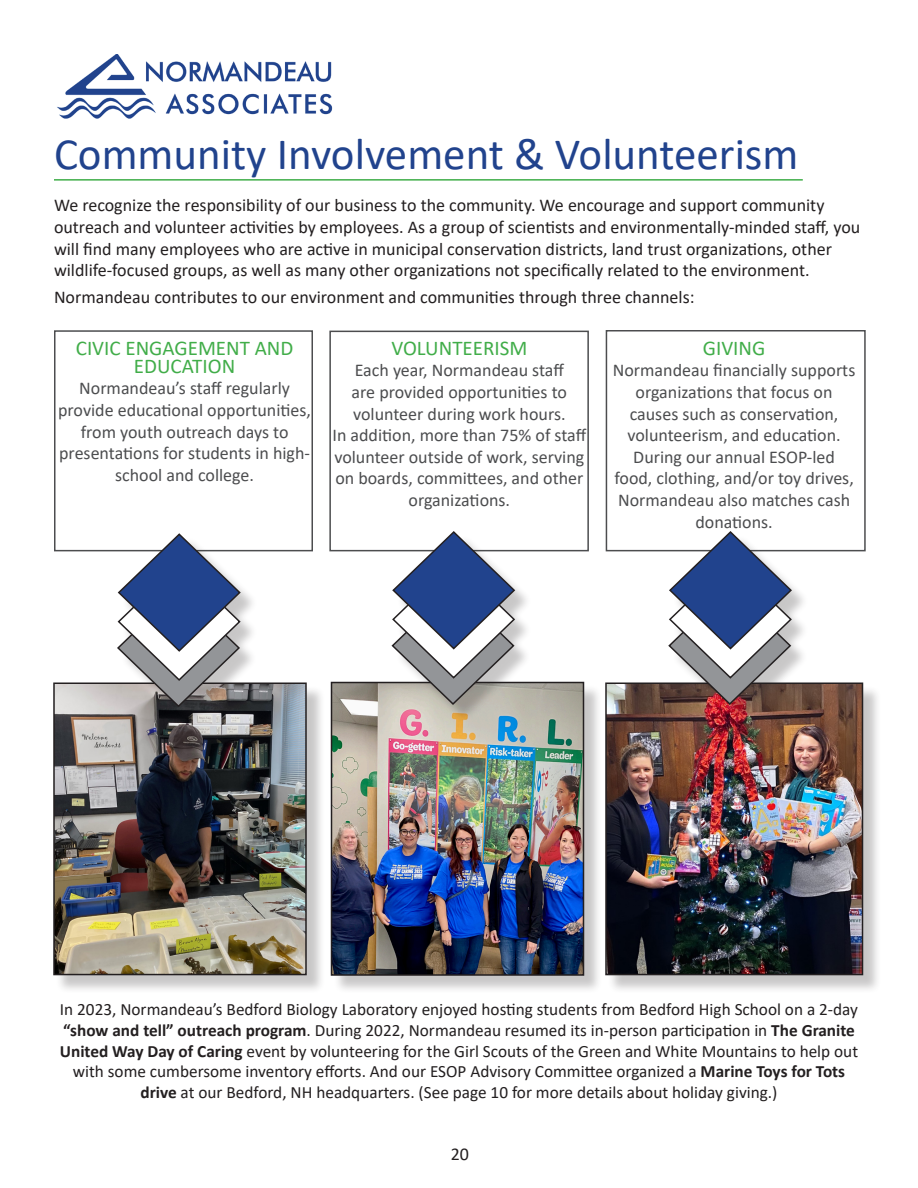
<style>
.page{position:relative;width:918px;height:1188px;background:#fff}
.page>*{position:absolute;margin:0;border:0;box-sizing:border-box;transform-origin:0 0}
.t1{font:45px "Calibri";color:#21438d}
.t2{font:21px/18px "Calibri";color:#41ad49;text-align:center}
.t3{font:18px/21.6px "Calibri";color:#4c4d4f;text-align:center}
.t4{font:18px/21.6px "Calibri";color:#231f20}
.t5{font:17.25px/20.7px "Calibri";color:#231f20;text-align:center}
.s1{font-weight:700}
</style>
<div class="page">
<div style="left:606px;top:330px;width:260px;height:221px;border:2px solid #4c4d4f"></div>
<div style="left:329px;top:331px;width:260px;height:220px;border:2px solid #4c4d4f"></div>
<div style="left:54px;top:330px;width:259px;height:221px;border:2px solid #4c4d4f"></div>
<img style="left:57px;top:54px;width:276px;height:64px">
<div style="left:608px;top:685px;width:274px;height:309px;background:#231f20;opacity:.25"></div>
<img style="left:608px;top:685px;width:252px;height:287px">
<div style="left:605px;top:682px;width:258px;height:293px;border:2px solid #231f20"></div>
<div style="left:333px;top:684px;width:270px;height:310px;background:#231f20;opacity:.25"></div>
<img style="left:334px;top:685px;width:247px;height:288px">
<div style="left:331px;top:682px;width:253px;height:294px;border:2px solid #231f20"></div>
<div style="left:56px;top:685px;width:270px;height:309px;background:#231f20;opacity:.25"></div>
<img style="left:56px;top:685px;width:248px;height:287px">
<div style="left:53px;top:682px;width:254px;height:293px;border:2px solid #231f20"></div>
<hr style="left:54px;top:179px;width:749px;height:2px;background:#40ae49">
<div style="left:120px;top:537px;width:138px;height:188px;background:#231f20;opacity:.25"></div>
<svg style="left:116px;top:533px;width:126px;height:175px"></svg>
<div style="left:395px;top:534px;width:138px;height:189px;background:#231f20;opacity:.25"></div>
<svg style="left:390px;top:531px;width:126px;height:175px"></svg>
<div style="left:672px;top:534px;width:137px;height:189px;background:#231f20;opacity:.25"></div>
<svg style="left:667px;top:531px;width:126px;height:175px"></svg>
<p class="t1" style="left:54px;top:123px;width:746px">Community Involvement &amp; Volunteerism</p>
<p class="t4" style="left:54px;top:194px;width:808px">We recognize the responsibility of our business to the community. We encourage and support community outreach and volunteer activities by employees. As a group of scientists and environmentally-minded staff, you will find many employees who are active in municipal conservation districts, land trust organizations, other wildlife-focused groups, as well as many other organizations not specifically related to the environment.</p>
<p class="t4" style="left:54px;top:286px;width:642px">Normandeau contributes to our environment and communities through three channels:</p>
<p class="t2" style="left:76px;top:338px;width:219px">CIVIC ENGAGEMENT AND<br>EDUCATION</p>
<p class="t3" style="left:58px;top:377px;width:254px">Normandeau’s staff regularly provide educational opportunities, from youth outreach days to presentations for students in high&shy;school and college.</p>
<p class="t2" style="left:391px;top:338px;width:137px">VOLUNTEERISM</p>
<p class="t3" style="left:352px;top:359px;width:217px;text-align:left">Each year, Normandeau staff are provided opportunities to volunteer during work hours.</p>
<p class="t3" style="left:333px;top:424px;width:255px">In addition, more than 75% of staff volunteer outside of work, serving on boards, committees, and other organizations.</p>
<p class="t2" style="left:703px;top:338px;width:64px">GIVING</p>
<p class="t3" style="left:613px;top:359px;width:244px">Normandeau financially supports organizations that focus on causes such as conservation, volunteerism, and education.</p>
<p class="t3" style="left:614px;top:446px;width:241px">During our annual ESOP-led food, clothing, and/or toy drives,<br>Normandeau also matches cash donations.</p>
<p class="t5" style="left:60px;top:999px;width:800px">In 2023, Normandeau’s Bedford Biology Laboratory enjoyed hosting students from Bedford High School on a 2-day <span class="s1">“show and tell” outreach program</span>. During 2022, Normandeau resumed its in-person participation in <span class="s1">The Granite United Way Day of Caring</span> event by volunteering for the Girl Scouts of the Green and White Mountains to help out with some cumbersome inventory efforts. And our ESOP Advisory Committee organized a <span class="s1">Marine Toys for Tots drive</span> at our Bedford, NH headquarters. (See page 10 for more details about holiday giving.)</p>
<p class="t4" style="left:451px;top:1142px;width:20px">20</p>
</div>
